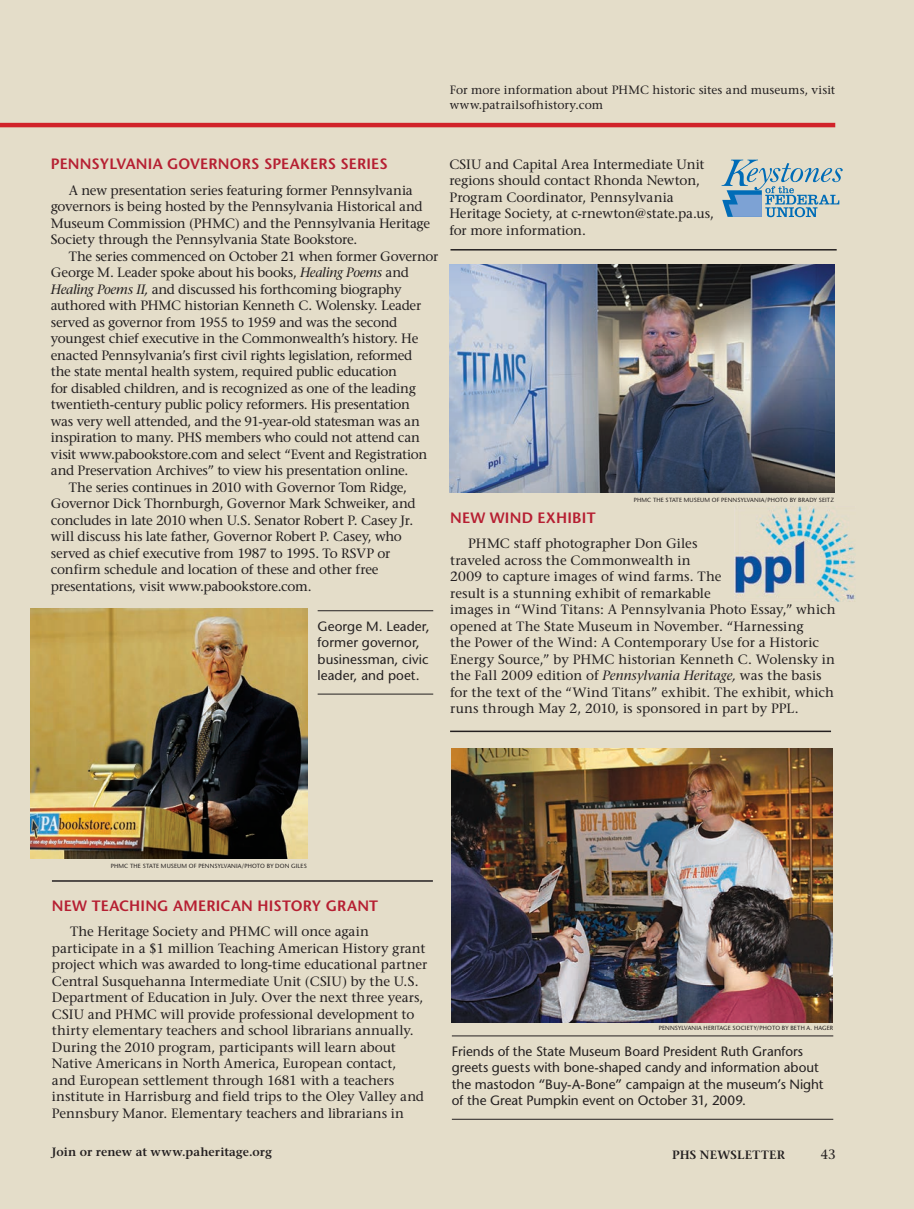
<style>
.page{position:relative;width:914px;height:1209px;background:#fff}
.page>*{position:absolute;margin:0;border:0;box-sizing:border-box;transform-origin:0 0}
.t1{font:600 15px "Stone Sans";letter-spacing:.015em;color:#b61f32}
.t2{font:13.5px/16.5px "Stone Serif";letter-spacing:-.01em;color:#231f20}
.t3{font:13.5px/16.5px "Stone Sans";color:#231f20}
.t4{font:12px/15px "Stone Serif";letter-spacing:.005em;color:#231f20}
.t5{font:600 12px "Stone Serif";letter-spacing:.015em;color:#231f20}
.t6{font:12px "Stone Serif";letter-spacing:.025em;color:#231f20}
.t7{font:6px "Stone Sans";letter-spacing:.03em;color:#231f20}
.s1{font-style:italic}
</style>
<div class="page">
<div style="left:0;top:0;width:913px;height:1208px;background:#e4ddc9"></div>
<hr style="left:0;top:123px;width:835px;height:4px;background:#d1232a">
<img style="left:31px;top:608px;width:276px;height:250px">
<img style="left:449px;top:264px;width:385px;height:229px">
<hr style="left:52px;top:880px;width:381px;height:1px;background:#231f20">
<hr style="left:450px;top:249px;width:386px;height:1px;background:#231f20">
<img style="left:734px;top:506px;width:120px;height:95px">
<img style="left:451px;top:748px;width:381px;height:274px">
<hr style="left:452px;top:1035px;width:381px;height:1px;background:#231f20">
<hr style="left:452px;top:1118px;width:381px;height:1px;background:#231f20">
<hr style="left:450px;top:730px;width:380px;height:2px;background:#231f20">
<svg style="left:721px;top:159px;width:121px;height:58px;background:#a5bdc5"></svg>
<hr style="left:317px;top:610px;width:116px;height:1px;background:#231f20">
<hr style="left:317px;top:693px;width:116px;height:1px;background:#231f20">
<p class="t4" style="left:450px;top:82px;width:387px">For more information about PHMC historic sites and museums, visit www.patrailsofhistory.com</p>
<p class="t1" style="left:51px;top:155px;width:338px">PENNSYLVANIA GOVERNORS SPEAKERS SERIES</p>
<p class="t2" style="left:51px;top:182px;width:381px;text-indent:18px">A new presentation series featuring former Pennsylvania governors is being hosted by the Pennsylvania Historical and Museum Commission (PHMC) and the Pennsylvania Heritage Society through the Pennsylvania State Bookstore.</p>
<p class="t2" style="left:69px;top:248px;width:371px">The series commenced on October 21 when former Governor</p>
<p class="t2" style="left:51px;top:264px;width:359px">George M. Leader spoke about his books, <span class="s1">Healing Poems</span> and</p>
<p class="t2" style="left:51px;top:281px;width:352px"><span class="s1">Healing Poems II,</span> and discussed his forthcoming biography</p>
<p class="t2" style="left:51px;top:297px;width:372px">authored with PHMC historian Kenneth C. Wolensky. Leader</p>
<p class="t2" style="left:51px;top:314px;width:348px">served as governor from 1955 to 1959 and was the second</p>
<p class="t2" style="left:51px;top:330px;width:369px">youngest chief executive in the Commonwealth’s history. He</p>
<p class="t2" style="left:51px;top:347px;width:363px">enacted Pennsylvania’s first civil rights legislation, reformed</p>
<p class="t2" style="left:51px;top:363px;width:347px">the state mental health system, required public education</p>
<p class="t2" style="left:51px;top:380px;width:367px">for disabled children, and is recognized as one of the leading</p>
<p class="t2" style="left:51px;top:396px;width:360px">twentieth-century public policy reformers. His presentation</p>
<p class="t2" style="left:51px;top:413px;width:370px">was very well attended, and the 91-year-old statesman was an</p>
<p class="t2" style="left:51px;top:429px;width:370px">inspiration to many. PHS members who could not attend can</p>
<p class="t2" style="left:51px;top:446px;width:378px">visit www.pabookstore.com and select “Event and Registration</p>
<p class="t2" style="left:51px;top:462px;width:359px">and Preservation Archives” to view his presentation online.</p>
<p class="t2" style="left:69px;top:479px;width:339px">The series continues in 2010 with Governor Tom Ridge,</p>
<p class="t2" style="left:51px;top:495px;width:366px">Governor Dick Thornburgh, Governor Mark Schweiker, and</p>
<p class="t2" style="left:51px;top:512px;width:364px">concludes in late 2010 when U.S. Senator Robert P. Casey Jr.</p>
<p class="t2" style="left:51px;top:528px;width:352px">will discuss his late father, Governor Robert P. Casey, who</p>
<p class="t2" style="left:51px;top:545px;width:341px">served as chief executive from 1987 to 1995. To RSVP or</p>
<p class="t2" style="left:51px;top:561px;width:329px">confirm schedule and location of these and other free</p>
<p class="t2" style="left:51px;top:578px;width:262px">presentations, visit www.pabookstore.com.</p>
<p class="t3" style="left:317px;top:617px;width:113px">George M. Leader, former governor, businessman, civic leader, and poet.</p>
<p class="t2" style="left:449px;top:156px;width:266px">CSIU and Capital Area Intermediate Unit regions should contact Rhonda Newton, Program Coordinator, Pennsylvania Heritage Society, at c-rnewton@state.pa.us, for more information.</p>
<p class="t7" style="left:633px;top:496px;width:202px">PHMC THE STATE MUSEUM OF PENNSYLVANIA/PHOTO BY BRADY SEITZ</p>
<p class="t1" style="left:450px;top:508px;width:147px">NEW WIND EXHIBIT</p>
<p class="t2" style="left:450px;top:535px;width:387px;text-indent:18px">PHMC staff photographer Don Giles<br>traveled across the Commonwealth in<br>2009 to capture images of wind farms. The<br>result is a stunning exhibit of remarkable<br>images in “Wind Titans: A Pennsylvania Photo Essay,” which opened at The State Museum in November. “Harnessing<br>the Power of the Wind: A Contemporary Use for a Historic Energy Source,” by PHMC historian Kenneth C. Wolensky in the Fall 2009 edition of <span class="s1">Pennsylvania Heritage,</span> was the basis for the text of the “Wind Titans” exhibit. The exhibit, which runs through May 2, 2010, is sponsored in part by PPL.</p>
<p class="t7" style="left:111px;top:862px;width:198px">PHMC THE STATE MUSEUM OF PENNSYLVANIA/PHOTO BY DON GILES</p>
<p class="t1" style="left:52px;top:896px;width:328px">NEW TEACHING AMERICAN HISTORY GRANT</p>
<p class="t2" style="left:52px;top:923px;width:377px;text-indent:18px">The Heritage Society and PHMC will once again participate in a $1 million Teaching American History grant project which was awarded to long-time educational partner Central Susquehanna Intermediate Unit (CSIU) by the U.S.<br>Department of Education in July. Over the next three years, CSIU and PHMC will provide professional development to thirty elementary teachers and school librarians annually.<br>During the 2010 program, participants will learn about Native Americans in North America, European contact,<br>and European settlement through 1681 with a teachers institute in Harrisburg and field trips to the Oley Valley and Pennsbury Manor. Elementary teachers and librarians in</p>
<p class="t7" style="left:658px;top:1024px;width:176px">PENNSYLVANIA HERITAGE SOCIETY/PHOTO BY BETH A. HAGER</p>
<p class="t3" style="left:452px;top:1042px;width:373px">Friends of the State Museum Board President Ruth Granfors greets guests with bone-shaped candy and information about the mastodon “Buy-A-Bone” campaign at the museum’s Night of the Great Pumpkin event on October 31, 2009.</p>
<p class="t5" style="left:51px;top:1141px;width:142px">www.phmc.state.pa.us</p>
<p class="t6" style="left:720px;top:1141px;width:74px">Winter 2010</p>
<p class="t2" style="left:818px;top:1143px;width:18px">4343</p>
<p class="t5" style="left:52px;top:1144px;width:222px">Join or renew at www.paheritage.org</p>
<p class="t5" style="left:672px;top:1146px;width:114px">PHS NEWSLETTER</p>
</div>
